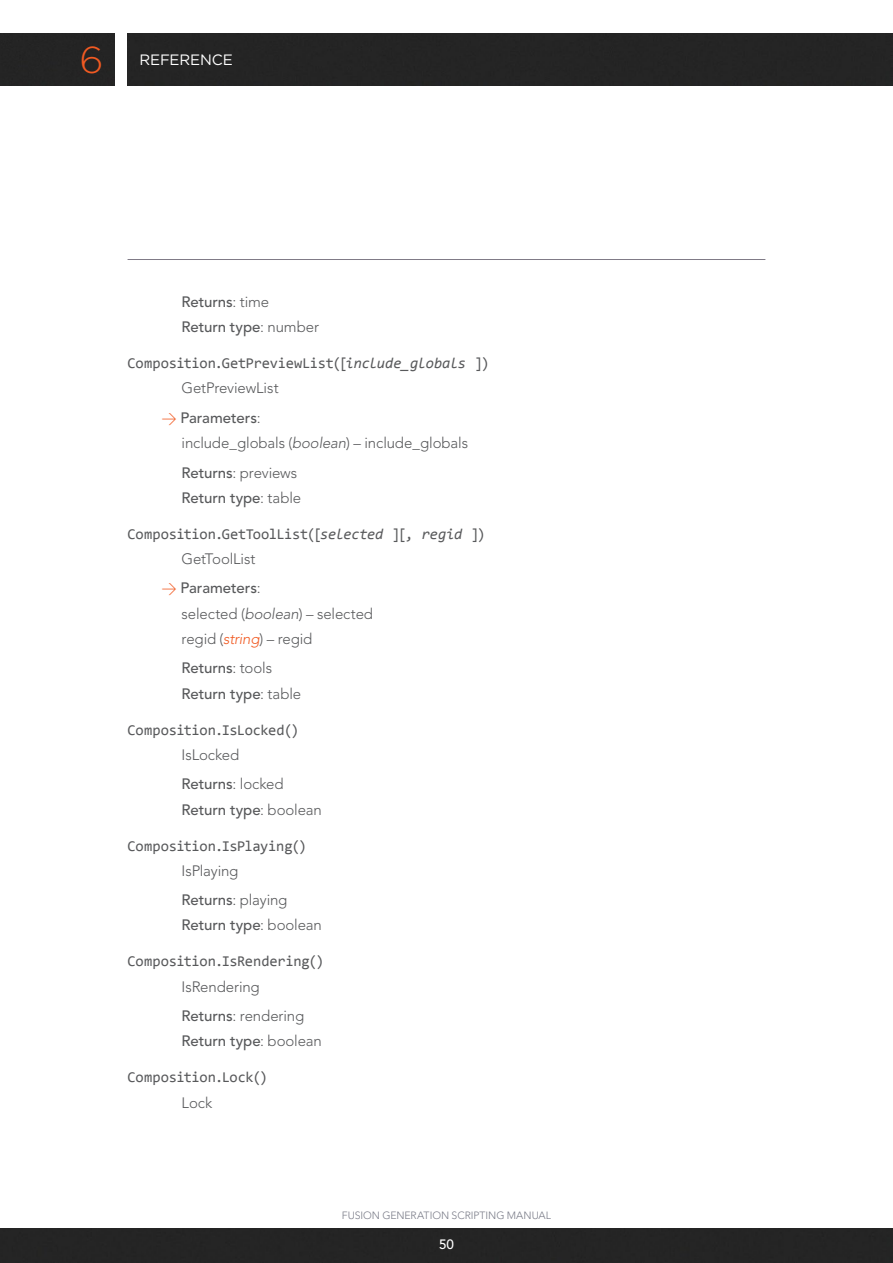
<style>
.page{position:relative;width:893px;height:1263px;background:#fff}
.page>*{position:absolute;margin:0;border:0;box-sizing:border-box;transform-origin:0 0}
.t1{font:300 37.5px "Gotham HTF";color:#f15a22}
.t2{font:300 15px/29.5px "Avenir";letter-spacing:-.01em;color:#58595b}
.t3{font:15px "Consolas";letter-spacing:-.02em;color:#58595b}
.t4{font:500 15px/25.2px "Avenir";color:#58595b}
.t5{font:15px "Gotham HTF";letter-spacing:-.01em;color:#fff}
.t6{font:500 13.5px "Avenir";color:#fff}
.t7{font:300 10.5px "Avenir";letter-spacing:-.005em;color:#7a7c88}
.s1{font-weight:300}
.s2{font-style:italic}
.s3{font-family:"DIN";color:#f15a22}
.s4{font-weight:500}
.s5{font-style:italic;color:#f15a22}
</style>
<div class="page">
<hr style="left:128px;top:259px;width:637px;height:1px;background:#807b87">
<div style="left:0;top:1229px;width:893px;height:34px;background:#242424"></div>
<div style="left:0;top:33px;width:115px;height:52px;background:#242424"></div>
<div style="left:128px;top:33px;width:765px;height:52px;background:#242424"></div>
<h1 class="t1" style="left:80px;top:40px;width:26px">6</h1>
<p class="t5" style="left:139px;top:52px;width:95px">REFERENCE</p>
<p class="t4" style="left:182px;top:289px;width:139px">Returns<span class="s1">: time<br></span>Return type<span class="s1">: number</span></p>
<p class="t3" style="left:128px;top:353px;width:363px">Composition.GetPreviewList([<span class="s2">include_globals</span> ])</p>
<p class="t2" style="left:162px;top:373px;width:119px;text-indent:20px">GetPreviewList <span class="s3">&gt;</span> <span class="s4">Parameters</span>:</p>
<p class="t2" style="left:182px;top:428px;width:288px">include_globals (<span class="s2">boolean</span>) – include_globals<br><span class="s4">Returns</span>: previews</p>
<p class="t4" style="left:182px;top:485px;width:121px">Return type<span class="s1">: table</span></p>
<p class="t3" style="left:128px;top:524px;width:359px">Composition.GetToolList([<span class="s2">selected</span> ][, <span class="s2">regid</span> ])</p>
<p class="t2" style="left:162px;top:544px;width:100px;text-indent:20px">GetToolList <span class="s3">&gt;</span> <span class="s4">Parameters</span>:</p>
<p class="t2" style="left:182px;top:601px;width:193px;line-height:25.2px">selected (<span class="s2">boolean</span>) – selected regid (<span class="s5">string</span>) – regid</p>
<p class="t4" style="left:182px;top:656px;width:121px">Returns<span class="s1">: tools<br></span>Return type<span class="s1">: table</span></p>
<p class="t3" style="left:128px;top:719px;width:173px">Composition.IsLocked()</p>
<p class="t2" style="left:182px;top:740px;width:104px">IsLocked<br><span class="s4">Returns</span>: locked</p>
<p class="t4" style="left:182px;top:797px;width:142px">Return type<span class="s1">: boolean</span></p>
<p class="t3" style="left:128px;top:835px;width:181px">Composition.IsPlaying()</p>
<p class="t2" style="left:182px;top:856px;width:107px">IsPlaying<br><span class="s4">Returns</span>: playing</p>
<p class="t4" style="left:182px;top:913px;width:142px">Return type<span class="s1">: boolean</span></p>
<p class="t3" style="left:128px;top:951px;width:198px">Composition.IsRendering()</p>
<p class="t2" style="left:182px;top:972px;width:124px">IsRendering<br><span class="s4">Returns</span>: rendering</p>
<p class="t4" style="left:182px;top:1029px;width:142px">Return type<span class="s1">: boolean</span></p>
<p class="t3" style="left:128px;top:1067px;width:142px">Composition.Lock()</p>
<p class="t2" style="left:182px;top:1087px;width:32px">Lock</p>
<p class="t7" style="left:342px;top:1209px;width:211px">FUSION GENERATION SCRIPTING MANUAL</p>
<p class="t6" style="left:439px;top:1236px;width:16px">50</p>
</div>
